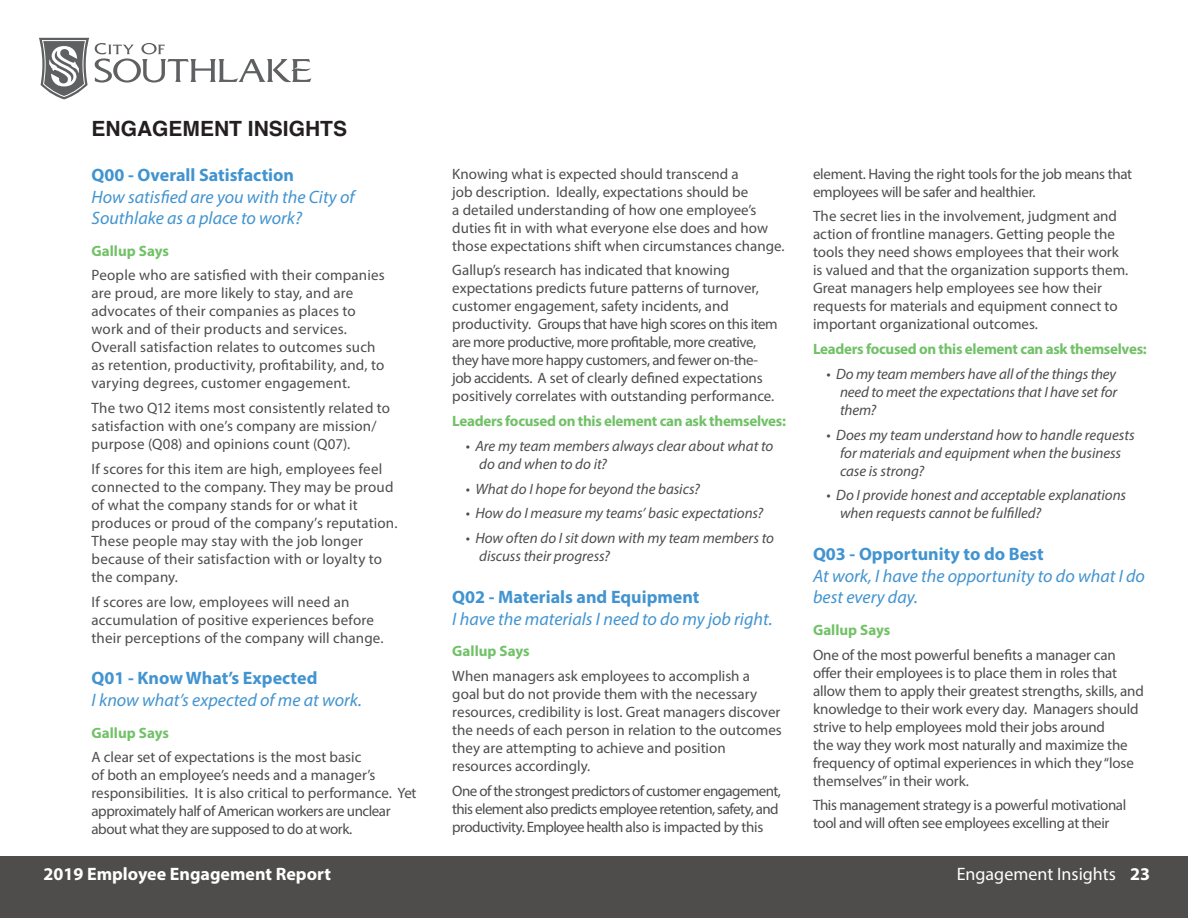
<style>
.page{position:relative;width:1188px;height:918px;background:#fff}
.page>*{position:absolute;margin:0;border:0;box-sizing:border-box;transform-origin:0 0}
.t1{font:700 21px "Helvetica";color:#231f20}
.t2{font:italic 18px/21.6px "Myriad Pro";color:#4294d0}
.t3{font:700 18px "Myriad Pro";color:#4294d0}
.t4{font:700 18px "Myriad Pro";color:#fff}
.t5{font:18px "Myriad Pro";color:#fff}
.t6{font:15px/18px "Myriad Pro";color:#4f4d4c}
.t7{font:italic 15px/18px "Myriad Pro";letter-spacing:-.005em;color:#4f4d4c}
.t8{font:15px/18px "Myriad Pro";letter-spacing:-.04em;color:#4f4d4c}
.t9{font:15px/18px "Myriad Pro";letter-spacing:-.025em;color:#4f4d4c}
.t10{font:700 15px "Myriad Pro";letter-spacing:-.02em;color:#71c167}
.t11{font:15px/18px "Myriad Pro";letter-spacing:-.02em;color:#4f4d4c}
.t12{font:700 15px "Myriad Pro";color:#71c167}
</style>
<div class="page">
<div style="left:0;top:856px;width:1188px;height:62px;background:#4f4d4c"></div>
<svg style="left:95px;top:43px;width:216px;height:40px"></svg>
<svg style="left:39px;top:38px;width:50px;height:61px"></svg>
<p class="t1" style="left:92px;top:112px;width:257px">ENGAGEMENT INSIGHTS</p>
<p class="t11" style="left:813px;top:164px;width:321px">element. Having the right tools for the job means that employees will be safer and healthier.</p>
<p class="t6" style="left:813px;top:207px;width:317px">The secret lies in the involvement, judgment and action of frontline managers. Getting people the tools they need shows employees that their work is valued and that the organization supports them.<br>Great managers help employees see how their requests for materials and equipment connect to important organizational outcomes.</p>
<p class="t10" style="left:813px;top:339px;width:335px">Leaders focused on this element can ask themselves:</p>
<p class="t7" style="left:840px;top:365px;width:279px;text-align:justify;text-indent:-14px">• Do my team members have all of the things they need to meet the expectations that I have set for them?</p>
<p class="t7" style="left:840px;top:425px;width:296px;text-indent:-14px">• Does my team understand how to handle requests for materials and equipment when the business case is strong?</p>
<p class="t7" style="left:840px;top:486px;width:288px;text-indent:-14px">• Do I provide honest and acceptable explanations when requests cannot be fulfilled?</p>
<p class="t3" style="left:813px;top:542px;width:232px">Q03 - Opportunity to do Best</p>
<p class="t2" style="left:813px;top:565px;width:333px">At work, I have the opportunity to do what I do best every day.</p>
<p class="t12" style="left:813px;top:620px;width:79px">Gallup Says</p>
<p class="t6" style="left:813px;top:645px;width:332px">One of the most powerful benefits a manager can offer their employees is to place them in roles that allow them to apply their greatest strengths, skills, and knowledge to their work every day. Managers should strive to help employees mold their jobs around<br>the way they work most naturally and maximize the frequency of optimal experiences in which they “lose themselves” in their work.</p>
<p class="t9" style="left:813px;top:796px;width:315px">This management strategy is a powerful motivational tool and will often see employees excelling at their</p>
<p class="t5" style="left:957px;top:863px;width:161px">Engagement Insights</p>
<p class="t3" style="left:92px;top:163px;width:204px">Q00 - Overall Satisfaction</p>
<p class="t2" style="left:92px;top:185px;width:265px">How satisfied are you with the City of<br>Southlake as a place to work?</p>
<p class="t12" style="left:92px;top:241px;width:79px">Gallup Says</p>
<p class="t6" style="left:92px;top:266px;width:295px">People who are satisfied with their companies are proud, are more likely to stay, and are advocates of their companies as places to work and of their products and services.<br>Overall satisfaction relates to outcomes such as retention, productivity, profitability, and, to varying degrees, customer engagement.</p>
<p class="t6" style="left:92px;top:399px;width:300px">The two Q12 items most consistently related to satisfaction with one’s company are mission/ purpose (Q08) and opinions count (Q07).</p>
<p class="t6" style="left:92px;top:460px;width:308px">If scores for this item are high, employees feel connected to the company. They may be proud of what the company stands for or what it produces or proud of the company’s reputation.<br>These people may stay with the job longer because of their satisfaction with or loyalty to the company.</p>
<p class="t6" style="left:92px;top:592px;width:294px">If scores are low, employees will need an accumulation of positive experiences before their perceptions of the company will change.</p>
<p class="t3" style="left:92px;top:667px;width:227px">Q01 - Know What’s Expected</p>
<p class="t2" style="left:92px;top:689px;width:272px">I know what’s expected of me at work.</p>
<p class="t12" style="left:92px;top:723px;width:79px">Gallup Says</p>
<p class="t6" style="left:92px;top:748px;width:326px">A clear set of expectations is the most basic<br>of both an employee’s needs and a manager’s responsibilities. It is also critical to performance. Yet approximately half of American workers are unclear about what they are supposed to do at work.</p>
<p class="t6" style="left:452px;top:164px;width:334px">Knowing what is expected should transcend a<br>job description. Ideally, expectations should be<br>a detailed understanding of how one employee’s duties fit in with what everyone else does and how those expectations shift when circumstances change.</p>
<p class="t6" style="left:452px;top:261px;width:327px">Gallup’s research has indicated that knowing expectations predicts future patterns of turnover, customer engagement, safety incidents, and productivity. Groups that have high scores on this item are more productive, more profitable, more creative, they have more happy customers, and fewer on-the&shy;job accidents. A set of clearly defined expectations positively correlates with outstanding performance.</p>
<p class="t10" style="left:452px;top:411px;width:335px">Leaders focused on this element can ask themselves:</p>
<p class="t7" style="left:479px;top:437px;width:296px;text-indent:-14px">• Are my team members always clear about what to do and when to do it?</p>
<p class="t7" style="left:466px;top:479px;width:236px">• What do I hope for beyond the basics?</p>
<p class="t7" style="left:466px;top:504px;width:299px">• How do I measure my teams’ basic expectations?</p>
<p class="t7" style="left:479px;top:529px;width:296px;text-indent:-14px">• How often do I sit down with my team members to discuss their progress?</p>
<p class="t3" style="left:452px;top:585px;width:249px">Q02 - Materials and Equipment</p>
<p class="t2" style="left:452px;top:607px;width:322px">I have the materials I need to do my job right.</p>
<p class="t12" style="left:452px;top:641px;width:79px">Gallup Says</p>
<p class="t6" style="left:452px;top:667px;width:331px">When managers ask employees to accomplish a<br>goal but do not provide them with the necessary resources, credibility is lost. Great managers discover the needs of each person in relation to the outcomes they are attempting to achieve and position resources accordingly.</p>
<p class="t8" style="left:452px;top:781px;width:330px">One of the strongest predictors of customer engagement, this element also predicts employee retention, safety, and productivity. Employee health also is impacted by this</p>
<p class="t4" style="left:44px;top:863px;width:289px">2019 Employee Engagement Report</p>
<p class="t4" style="left:1130px;top:863px;width:21px">23</p>
</div>
